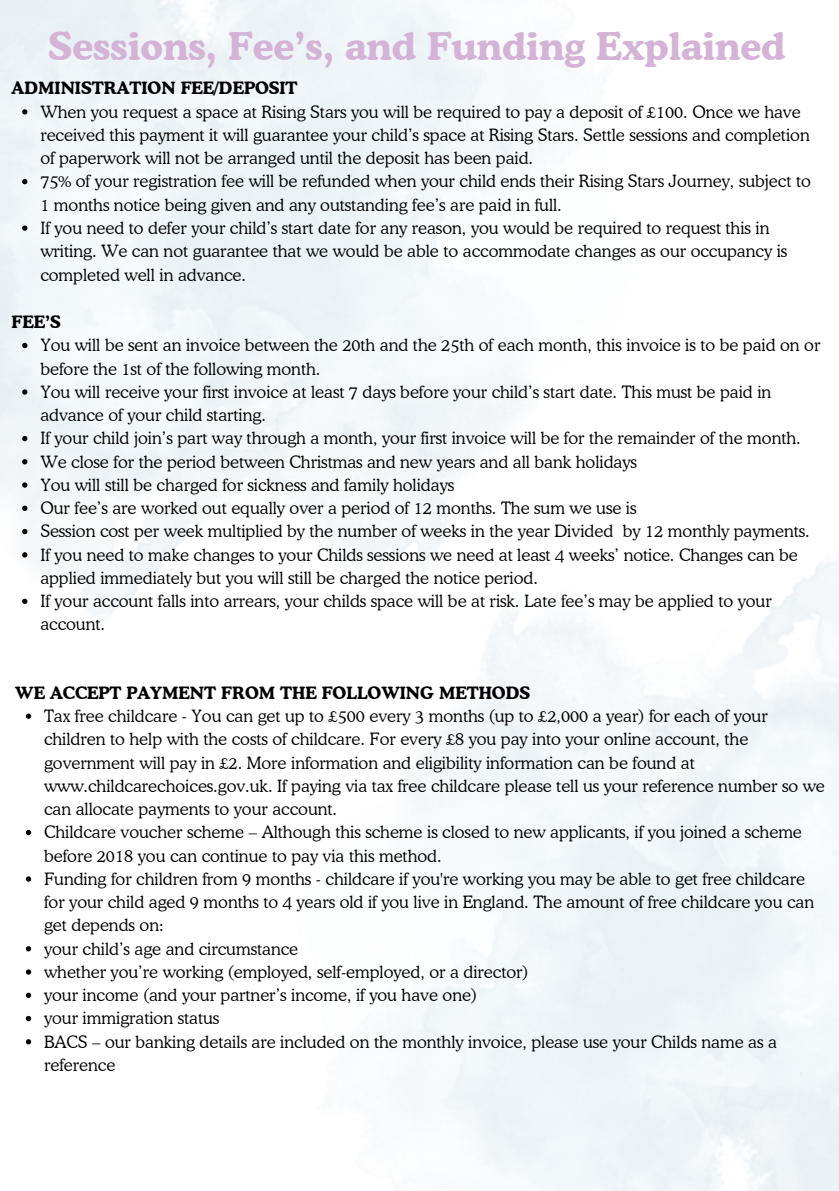
<style>
.page{position:relative;width:839px;height:1191px;background:#fff}
.page>*{position:absolute;margin:0;border:0;box-sizing:border-box;transform-origin:0 0}
.t1{font:700 38px "Cooper BT";color:#d4b3d6}
.t2{font:300 17px/23.2px "Cooper BT";color:#000}
.t3{font:700 17px "Cooper BT";color:#000}
</style>
<div class="page">
<svg style="left:22px;top:109px;width:5px;height:6px"></svg>
<svg style="left:22px;top:179px;width:5px;height:5px"></svg>
<svg style="left:22px;top:226px;width:5px;height:5px"></svg>
<svg style="left:22px;top:343px;width:5px;height:5px"></svg>
<svg style="left:22px;top:389px;width:5px;height:6px"></svg>
<svg style="left:22px;top:436px;width:5px;height:5px"></svg>
<svg style="left:22px;top:459px;width:5px;height:5px"></svg>
<svg style="left:22px;top:482px;width:5px;height:6px"></svg>
<svg style="left:22px;top:506px;width:5px;height:5px"></svg>
<svg style="left:22px;top:529px;width:5px;height:5px"></svg>
<svg style="left:22px;top:552px;width:5px;height:5px"></svg>
<svg style="left:22px;top:599px;width:5px;height:5px"></svg>
<svg style="left:26px;top:714px;width:5px;height:5px"></svg>
<svg style="left:26px;top:830px;width:5px;height:5px"></svg>
<svg style="left:26px;top:876px;width:5px;height:6px"></svg>
<svg style="left:26px;top:946px;width:5px;height:5px"></svg>
<svg style="left:26px;top:969px;width:5px;height:6px"></svg>
<svg style="left:26px;top:993px;width:5px;height:5px"></svg>
<svg style="left:26px;top:1016px;width:5px;height:5px"></svg>
<svg style="left:26px;top:1039px;width:5px;height:5px"></svg>
<p class="t1" style="left:48px;top:22px;width:738px">Sessions, Fee’s, and Funding Explained</p>
<h1 class="t3" style="left:12px;top:78px;width:287px">ADMINISTRATION FEE/DEPOSIT</h1>
<h2 class="t2" style="left:40px;top:100px;width:771px">When you request a space at Rising Stars you will be required to pay a deposit of £100. Once we have received this payment it will guarantee your child’s space at Rising Stars. Settle sessions and completion of paperwork will not be arranged until the deposit has been paid.</h2>
<p class="t2" style="left:40px;top:170px;width:772px">75% of your registration fee will be refunded when your child ends their Rising Stars Journey, subject to<br>1 months notice being given and any outstanding fee’s are paid in full.</p>
<p class="t2" style="left:40px;top:216px;width:748px">If you need to defer your child’s start date for any reason, you would be required to request this in writing. We can not guarantee that we would be able to accommodate changes as our occupancy is completed well in advance.</p>
<p class="t3" style="left:12px;top:311px;width:51px">FEE’S</p>
<h2 class="t2" style="left:40px;top:334px;width:781px">You will be sent an invoice between the 20th and the 25th of each month, this invoice is to be paid on or before the 1st of the following month.</h2>
<p class="t2" style="left:40px;top:380px;width:732px">You will receive your first invoice at least 7 days before your child’s start date. This must be paid in advance of your child starting.</p>
<p class="t2" style="left:40px;top:427px;width:762px">If your child join’s part way through a month, your first invoice will be for the remainder of the month.</p>
<p class="t2" style="left:40px;top:450px;width:598px">We close for the period between Christmas and new years and all bank holidays</p>
<p class="t2" style="left:40px;top:473px;width:415px">You will still be charged for sickness and family holidays</p>
<p class="t2" style="left:40px;top:496px;width:597px">Our fee’s are worked out equally over a period of 12 months. The sum we use is</p>
<p class="t2" style="left:40px;top:520px;width:770px">Session cost per week multiplied by the number of weeks in the year Divided by 12 monthly payments.</p>
<p class="t2" style="left:40px;top:543px;width:759px">If you need to make changes to your Childs sessions we need at least 4 weeks’ notice. Changes can be applied immediately but you will still be charged the notice period.</p>
<p class="t2" style="left:40px;top:589px;width:732px">If your account falls into arrears, your childs space will be at risk. Late fee’s may be applied to your account.</p>
<p class="t3" style="left:15px;top:682px;width:516px">WE ACCEPT PAYMENT FROM THE FOLLOWING METHODS</p>
<p class="t2" style="left:44px;top:704px;width:782px">Tax free childcare - You can get up to £500 every 3 months (up to £2,000 a year) for each of your children to help with the costs of childcare. For every £8 you pay into your online account, the government will pay in £2. More information and eligibility information can be found at www.childcarechoices.gov.uk. If paying via tax free childcare please tell us your reference number so we can allocate payments to your account.</p>
<h2 class="t2" style="left:44px;top:821px;width:759px">Childcare voucher scheme – Although this scheme is closed to new applicants, if you joined a scheme before 2018 you can continue to pay via this method.</h2>
<p class="t2" style="left:44px;top:867px;width:771px">Funding for children from 9 months - childcare if you're working you may be able to get free childcare for your child aged 9 months to 4 years old if you live in England. The amount of free childcare you can get depends on:</p>
<p class="t2" style="left:44px;top:937px;width:256px">your child’s age and circumstance</p>
<p class="t2" style="left:44px;top:960px;width:486px">whether you’re working (employed, self-employed, or a director)</p>
<p class="t2" style="left:44px;top:983px;width:434px">your income (and your partner’s income, if you have one)</p>
<p class="t2" style="left:44px;top:1007px;width:177px">your immigration status</p>
<p class="t2" style="left:44px;top:1030px;width:734px">BACS – our banking details are included on the monthly invoice, please use your Childs name as a reference</p>
</div>
